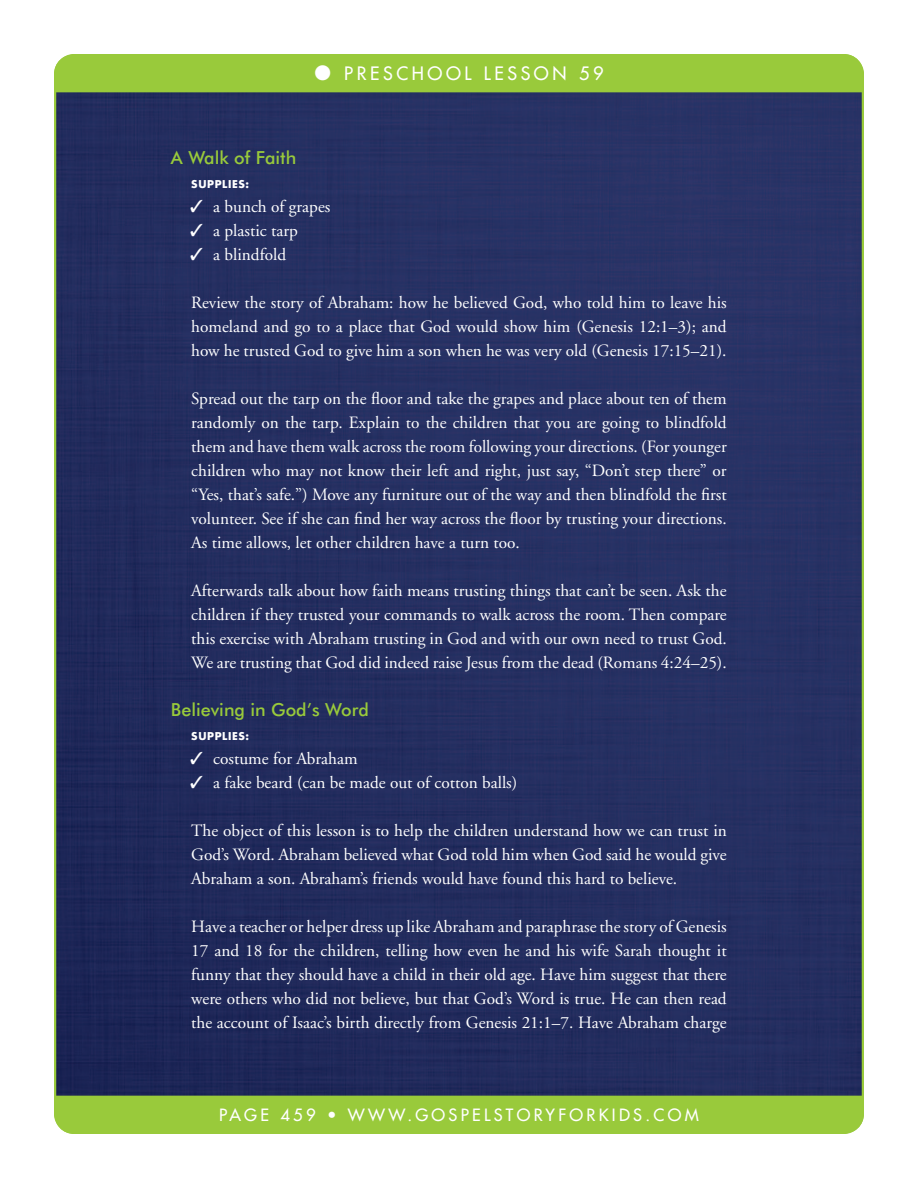
<style>
.page{position:relative;width:918px;height:1188px;background:#fff}
.page>*{position:absolute;margin:0;border:0;box-sizing:border-box;transform-origin:0 0}
.SUB_2{font:500 18px "Futura BT";color:#99ca3b}
.t1{font:18px "Futura";letter-spacing:.2em;color:#fff}
.TXT_Indent{font:17.25px/24px "Adobe Garamond";color:#fff;text-align:justify}
.t2{font:16.5px "Futura";letter-spacing:.2em;color:#fff}
.SUB_3__Supplies{font:700 10.5px "Futura";letter-spacing:.06em;color:#fff}
</style>
<div class="page">
<img style="left:57px;top:92px;width:804px;height:1004px">
<div style="left:54px;top:54px;width:810px;height:38px;background:#99ca3b"></div>
<div style="left:54px;top:1096px;width:810px;height:38px;background:#99ca3b"></div>
<p class="t1" style="left:315px;top:62px;width:290px">● PRESCHOOL LESSON 59</p>
<p class="SUB_2" style="left:171px;top:147px;width:127px">A Walk of Faith</p>
<p class="SUB_3__Supplies" style="left:191px;top:177px;width:60px">SUPPLIES:</p>
<p class="TXT_Indent" style="left:190px;top:195px;width:142px">✓ a bunch of grapes</p>
<p class="TXT_Indent" style="left:190px;top:219px;width:109px">✓ a plastic tarp</p>
<p class="TXT_Indent" style="left:190px;top:243px;width:97px">✓ a blindfold</p>
<p class="TXT_Indent" style="left:191px;top:291px;width:537px">Review the story of Abraham: how he believed God, who told him to leave his homeland and go to a place that God would show him (Genesis 12:1–3); and how he trusted God to give him a son when he was very old (Genesis 17:15–21).</p>
<p class="TXT_Indent" style="left:191px;top:387px;width:537px">Spread out the tarp on the floor and take the grapes and place about ten of them randomly on the tarp. Explain to the children that you are going to blindfold them and have them walk across the room following your directions. (For younger children who may not know their left and right, just say, “Don’t step there” or “Yes, that’s safe.”) Move any furniture out of the way and then blindfold the first volunteer. See if she can find her way across the floor by trusting your directions.<br>As time allows, let other children have a turn too.</p>
<p class="TXT_Indent" style="left:191px;top:579px;width:537px">Afterwards talk about how faith means trusting things that can’t be seen. Ask the children if they trusted your commands to walk across the room. Then compare this exercise with Abraham trusting in God and with our own need to trust God.<br>We are trusting that God did indeed raise Jesus from the dead (Romans 4:24–25).</p>
<p class="SUB_2" style="left:171px;top:699px;width:199px">Believing in God’s Word</p>
<p class="SUB_3__Supplies" style="left:191px;top:729px;width:60px">SUPPLIES:</p>
<p class="TXT_Indent" style="left:190px;top:747px;width:169px">✓ costume for Abraham</p>
<p class="TXT_Indent" style="left:190px;top:771px;width:329px">✓ a fake beard (can be made out of cotton balls)</p>
<p class="TXT_Indent" style="left:191px;top:819px;width:537px">The object of this lesson is to help the children understand how we can trust in God’s Word. Abraham believed what God told him when God said he would give Abraham a son. Abraham’s friends would have found this hard to believe.</p>
<p class="TXT_Indent" style="left:191px;top:915px;width:537px">Have a teacher or helper dress up like Abraham and paraphrase the story of Genesis 17 and 18 for the children, telling how even he and his wife Sarah thought it funny that they should have a child in their old age. Have him suggest that there were others who did not believe, but that God’s Word is true. He can then read the account of Isaac’s birth directly from Genesis 21:1–7. Have Abraham charge</p>
<p class="t2" style="left:219px;top:1105px;width:481px">PAGE 459 • WWW.GOSPELSTORYFORKIDS.COM</p>
</div>
